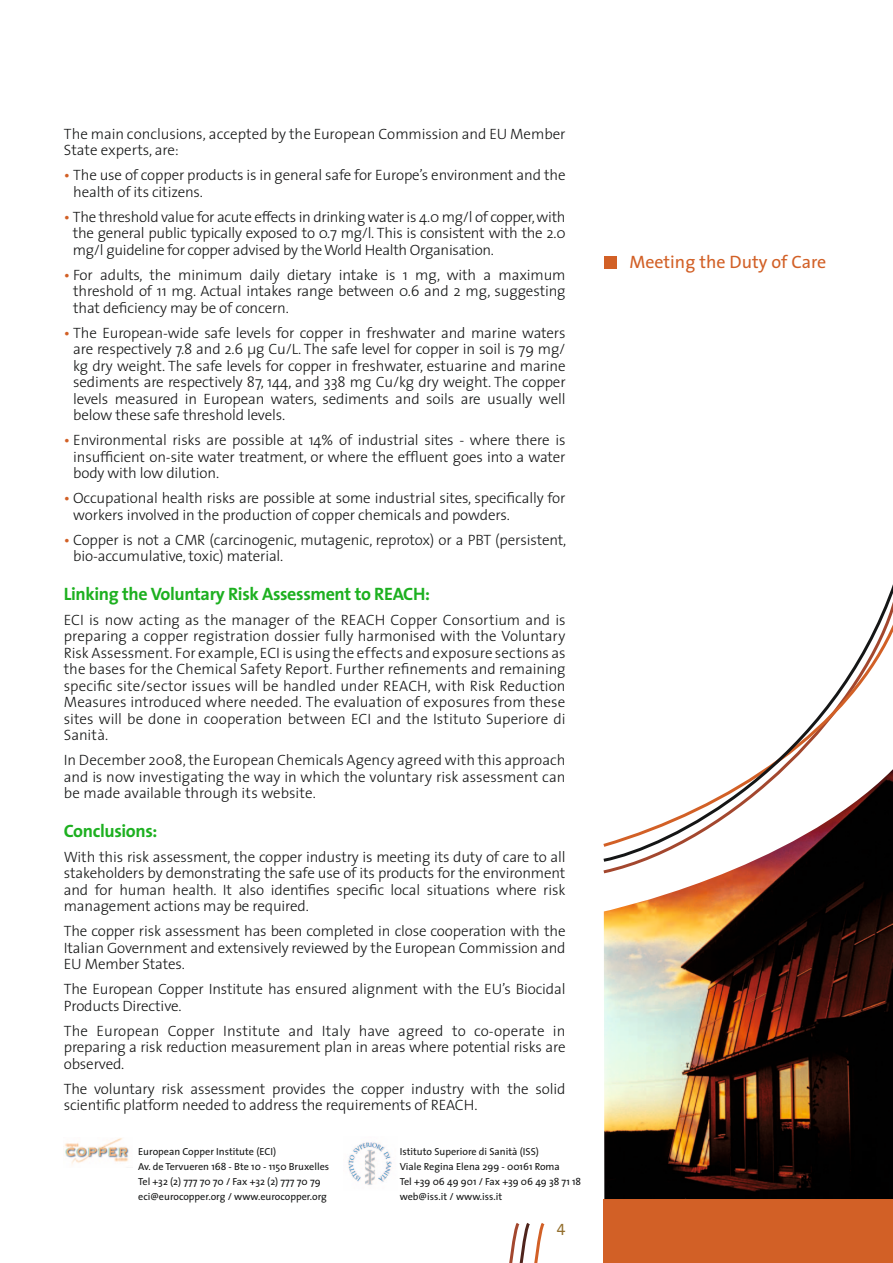
<style>
.page{position:relative;width:893px;height:1263px;background:#fff}
.page>*{position:absolute;margin:0;border:0;box-sizing:border-box;transform-origin:0 0}
.t1{font:700 18px "The Sans";letter-spacing:-.02em;color:#1db020}
.t2{font:18px "The Sans";color:#d26026}
.t3{font:15.75px "The Sans";color:#936f2e}
.t4{font:300 15px/16.5px "The Sans";letter-spacing:-.01em;color:#151616;text-align:justify}
.t5{font:10.2px/15px "The Sans";color:#151616}
.s1{font-weight:400;color:#d26026}
</style>
<div class="page">
<img style="left:604px;top:875px;width:289px;height:324px">
<svg style="left:509px;top:1223px;width:36px;height:40px"></svg>
<svg style="left:603px;top:864px;width:290px;height:11px"></svg>
<svg style="left:603px;top:584px;width:290px;height:280px"></svg>
<img style="left:65px;top:1138px;width:64px;height:27px">
<div style="left:604px;top:256px;width:12px;height:12px;background:#d26026"></div>
<div style="left:883px;top:674px;width:10px;height:84px;background:#fff"></div>
<img style="left:348px;top:1142px;width:44px;height:44px">
<div style="left:604px;top:1199px;width:289px;height:64px;background:#d26026"></div>
<p class="t4" style="left:64px;top:125px;width:503px">The main conclusions, accepted by the European Commission and EU Member<br>State experts, are:</p>
<p class="t4" style="left:73px;top:166px;width:494px;text-indent:-9px"><span class="s1">•</span> The use of copper products is in general safe for Europe’s environment and the health of its citizens.</p>
<p class="t4" style="left:73px;top:208px;width:494px;text-indent:-9px"><span class="s1">•</span> The threshold value for acute effects in drinking water is 4.0 mg/l of copper, with the general public typically exposed to 0.7 mg/l. This is consistent with the 2.0 mg/l guideline for copper advised by the World Health Organisation.</p>
<p class="t4" style="left:73px;top:266px;width:494px;text-indent:-9px"><span class="s1">•</span> For adults, the minimum daily dietary intake is 1 mg, with a maximum threshold of 11 mg. Actual intakes range between 0.6 and 2 mg, suggesting that deficiency may be of concern.</p>
<p class="t4" style="left:73px;top:324px;width:494px;text-indent:-9px"><span class="s1">•</span> The European-wide safe levels for copper in freshwater and marine waters are respectively 7.8 and 2.6 μg Cu/L. The safe level for copper in soil is 79 mg/ kg dry weight. The safe levels for copper in freshwater, estuarine and marine sediments are respectively 87, 144, and 338 mg Cu/kg dry weight. The copper levels measured in European waters, sediments and soils are usually well below these safe threshold levels.</p>
<p class="t4" style="left:73px;top:431px;width:494px;text-indent:-9px"><span class="s1">•</span> Environmental risks are possible at 14% of industrial sites - where there is insufficient on-site water treatment, or where the effluent goes into a water body with low dilution.</p>
<p class="t4" style="left:73px;top:489px;width:494px;text-indent:-9px"><span class="s1">•</span> Occupational health risks are possible at some industrial sites, specifically for workers involved in the production of copper chemicals and powders.</p>
<p class="t4" style="left:73px;top:531px;width:495px;text-indent:-9px"><span class="s1">•</span> Copper is not a CMR (carcinogenic, mutagenic, reprotox) or a PBT (persistent, bio-accumulative, toxic) material.</p>
<p class="t1" style="left:64px;top:578px;width:368px">Linking the Voluntary Risk Assessment to REACH:</p>
<p class="t4" style="left:64px;top:611px;width:503px">ECI is now acting as the manager of the REACH Copper Consortium and is preparing a copper registration dossier fully harmonised with the Voluntary Risk Assessment. For example, ECI is using the effects and exposure sections as the bases for the Chemical Safety Report. Further refinements and remaining specific site/sector issues will be handled under REACH, with Risk Reduction Measures introduced where needed. The evaluation of exposures from these sites will be done in cooperation between ECI and the Istituto Superiore di Sanità.</p>
<p class="t4" style="left:64px;top:751px;width:503px">In December 2008, the European Chemicals Agency agreed with this approach and is now investigating the way in which the voluntary risk assessment can be made available through its website.</p>
<p class="t1" style="left:64px;top:815px;width:95px">Conclusions:</p>
<p class="t4" style="left:64px;top:848px;width:503px">With this risk assessment, the copper industry is meeting its duty of care to all stakeholders by demonstrating the safe use of its products for the environment and for human health. It also identifies specific local situations where risk management actions may be required.</p>
<p class="t4" style="left:64px;top:922px;width:503px">The copper risk assessment has been completed in close cooperation with the Italian Government and extensively reviewed by the European Commission and EU Member States.</p>
<p class="t4" style="left:64px;top:980px;width:503px">The European Copper Institute has ensured alignment with the EU’s Biocidal<br>Products Directive.</p>
<p class="t4" style="left:64px;top:1022px;width:503px">The European Copper Institute and Italy have agreed to co-operate in preparing a risk reduction measurement plan in areas where potential risks are observed.</p>
<p class="t4" style="left:64px;top:1080px;width:503px">The voluntary risk assessment provides the copper industry with the solid scientific platform needed to address the requirements of REACH.</p>
<p class="t5" style="left:138px;top:1143px;width:193px">European Copper Institute (ECI)<br>Av. de Tervueren 168 - Bte 10 - 1150 Bruxelles Tel +32 (2) 777 70 70 / Fax +32 (2) 777 70 79 eci@eurocopper.org / www.eurocopper.org</p>
<p class="t5" style="left:400px;top:1143px;width:183px">Istituto Superiore di Sanità (ISS)<br>Viale Regina Elena 299 - 00161 Roma<br>Tel +39 06 49 901 / Fax +39 06 49 38 71 18 web@iss.it / www.iss.it</p>
<p class="t3" style="left:557px;top:1213px;width:10px">4</p>
<p class="t2" style="left:629px;top:247px;width:199px">Meeting the Duty of Care</p>
</div>
